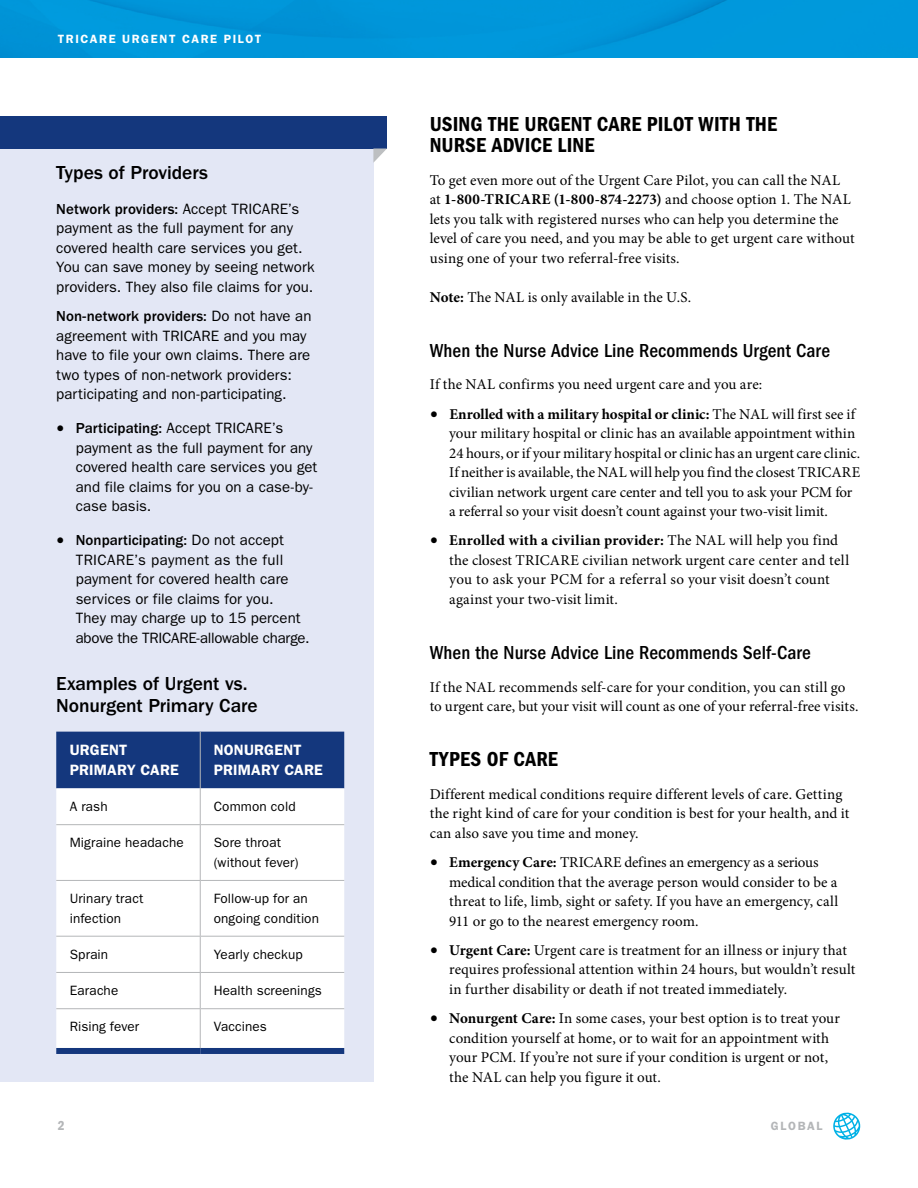
<style>
.page{position:relative;width:918px;height:1188px;background:#fff}
.page>*{position:absolute;margin:0;border:0;box-sizing:border-box;transform-origin:0 0}
.t1{font:21.75px "Minion Pro";color:#000}
.t2{font:21px/21px "ITC Franklin Gothic Std Dm Cd";letter-spacing:.005em;color:#000}
.t3{font:500 condensed 19.5px "ITC Franklin Gothic Std";letter-spacing:.005em;color:#000}
.t4{font:500 19.5px/22.5px "ITC Franklin Gothic Std";letter-spacing:-.005em;color:#000}
.t5{font:15px/19.5px "Minion Pro";color:#000}
.t6{font:15px/19.5px "ITC Franklin Gothic Std";letter-spacing:.005em;color:#000}
.t7{font:600 15px/19.5px "ITC Franklin Gothic Std";letter-spacing:.01em;color:#fff}
.t8{font:13.5px/19.5px "ITC Franklin Gothic Std";letter-spacing:.01em;color:#000}
.t9{font:13.5px "ITC Franklin Gothic Std Dm Cd";color:#b4b6b8}
.t10{font:600 12px "ITC Franklin Gothic Std";letter-spacing:.135em;color:#fff}
.t11{font:600 12px "ITC Franklin Gothic Std";letter-spacing:.135em;color:#b4b6b8}
.s1{font-weight:500}
.s2{font-weight:700}
</style>
<div class="page">
<div style="left:0;top:0;width:918px;height:58px;background:#0097db"></div>
<svg style="left:833px;top:1112px;width:27px;height:28px"></svg>
<div style="left:0;top:146px;width:373px;height:936px;background:#e3e7f5"></div>
<div style="left:0;top:116px;width:387px;height:32px;background:#14377d"></div>
<div style="left:56px;top:732px;width:288px;height:56px;background:#14377d"></div>
<div style="left:56px;top:788px;width:288px;height:260px;background:#fff"></div>
<div style="left:56px;top:1048px;width:144px;height:6px;background:#14377d"></div>
<div style="left:200px;top:1048px;width:144px;height:6px;background:#14377d"></div>
<hr style="left:200px;top:788px;width:1px;height:36px;background:#b4b6b8">
<hr style="left:56px;top:824px;width:144px;height:1px;background:#b4b6b8">
<hr style="left:200px;top:824px;width:144px;height:1px;background:#b4b6b8">
<hr style="left:200px;top:825px;width:1px;height:55px;background:#b4b6b8">
<hr style="left:56px;top:880px;width:144px;height:1px;background:#b4b6b8">
<hr style="left:200px;top:880px;width:144px;height:1px;background:#b4b6b8">
<hr style="left:200px;top:881px;width:1px;height:55px;background:#b4b6b8">
<hr style="left:56px;top:936px;width:144px;height:1px;background:#b4b6b8">
<hr style="left:200px;top:936px;width:144px;height:1px;background:#b4b6b8">
<hr style="left:200px;top:937px;width:1px;height:35px;background:#b4b6b8">
<hr style="left:56px;top:972px;width:144px;height:1px;background:#b4b6b8">
<hr style="left:200px;top:972px;width:144px;height:1px;background:#b4b6b8">
<hr style="left:200px;top:973px;width:1px;height:35px;background:#b4b6b8">
<hr style="left:56px;top:1008px;width:144px;height:1px;background:#b4b6b8">
<hr style="left:200px;top:1008px;width:144px;height:1px;background:#b4b6b8">
<hr style="left:200px;top:1009px;width:1px;height:39px;background:#b4b6b8">
<hr style="left:200px;top:732px;width:1px;height:56px;background:#b4b6b8">
<svg style="left:373px;top:148px;width:14px;height:15px"></svg>
<p class="t10" style="left:58px;top:32px;width:205px">TRICARE URGENT CARE PILOT</p>
<h2 class="t4" style="left:56px;top:162px;width:153px">Types of Providers</h2>
<p class="t6" style="left:56px;top:199px;width:260px"><span class="s1">Network providers:</span> Accept TRICARE’s payment as the full payment for any covered health care services you get.<br>You can save money by seeing network providers. They also file claims for you.</p>
<p class="t6" style="left:56px;top:306px;width:257px"><span class="s1">Non-network providers:</span> Do not have an agreement with TRICARE and you may have to file your own claims. There are two types of non-network providers: participating and non-participating.</p>
<p class="t1" style="left:56px;top:412px;width:10px">•</p>
<p class="t6" style="left:76px;top:418px;width:243px"><span class="s1">Participating:</span> Accept TRICARE’s payment as the full payment for any covered health care services you get and file claims for you on a case-by&shy;case basis.</p>
<p class="t1" style="left:56px;top:524px;width:10px">•</p>
<p class="t6" style="left:76px;top:531px;width:235px"><span class="s1">Nonparticipating:</span> Do not accept<br>TRICARE’s payment as the full payment for covered health care services or file claims for you.<br>They may charge up to 15 percent above the TRICARE-allowable charge.</p>
<h2 class="t4" style="left:56px;top:672px;width:203px">Examples of Urgent vs.<br>Nonurgent Primary Care</h2>
<p class="t7" style="left:70px;top:741px;width:111px">URGENT<br>PRIMARY CARE</p>
<p class="t7" style="left:214px;top:741px;width:111px">NONURGENT<br>PRIMARY CARE</p>
<p class="t8" style="left:70px;top:797px;width:39px">A rash</p>
<p class="t8" style="left:214px;top:797px;width:83px">Common cold</p>
<p class="t8" style="left:70px;top:833px;width:116px">Migraine headache</p>
<p class="t8" style="left:214px;top:833px;width:86px">Sore throat (without fever)</p>
<p class="t8" style="left:70px;top:889px;width:75px">Urinary tract infection</p>
<p class="t8" style="left:214px;top:889px;width:107px">Follow-up for an ongoing condition</p>
<p class="t8" style="left:70px;top:945px;width:40px">Sprain</p>
<p class="t8" style="left:214px;top:945px;width:90px">Yearly checkup</p>
<p class="t8" style="left:70px;top:981px;width:50px">Earache</p>
<p class="t8" style="left:214px;top:981px;width:110px">Health screenings</p>
<p class="t8" style="left:70px;top:1017px;width:71px">Rising fever</p>
<p class="t8" style="left:214px;top:1017px;width:55px">Vaccines</p>
<h2 class="t2" style="left:430px;top:114px;width:349px">USING THE URGENT CARE PILOT WITH THE<br>NURSE ADVICE LINE</h2>
<p class="t5" style="left:430px;top:170px;width:427px">To get even more out of the Urgent Care Pilot, you can call the NAL at <span class="s2">1-800-TRICARE (1-800-874-2273)</span> and choose option 1. The NAL lets you talk with registered nurses who can help you determine the level of care you need, and you may be able to get urgent care without using one of your two referral-free visits.</p>
<p class="t5" style="left:430px;top:287px;width:263px"><span class="s2">Note:</span> The NAL is only available in the U.S.</p>
<h3 class="t3" style="left:430px;top:339px;width:402px">When the Nurse Advice Line Recommends Urgent Care</h3>
<p class="t5" style="left:430px;top:375px;width:334px">If the NAL confirms you need urgent care and you are:</p>
<p class="t1" style="left:430px;top:397px;width:10px">•</p>
<p class="t5" style="left:449px;top:404px;width:413px"><span class="s2">Enrolled with a military hospital or clinic:</span> The NAL will first see if your military hospital or clinic has an available appointment within 24 hours, or if your military hospital or clinic has an urgent care clinic.<br>If neither is available, the NAL will help you find the closest TRICARE civilian network urgent care center and tell you to ask your PCM for a referral so your visit doesn’t count against your two-visit limit.</p>
<p class="t1" style="left:430px;top:524px;width:10px">•</p>
<p class="t5" style="left:449px;top:531px;width:402px"><span class="s2">Enrolled with a civilian provider:</span> The NAL will help you find the closest TRICARE civilian network urgent care center and tell you to ask your PCM for a referral so your visit doesn’t count against your two-visit limit.</p>
<h3 class="t3" style="left:430px;top:641px;width:383px">When the Nurse Advice Line Recommends Self-Care</h3>
<p class="t5" style="left:430px;top:677px;width:430px">If the NAL recommends self-care for your condition, you can still go to urgent care, but your visit will count as one of your referral-free visits.</p>
<h2 class="t2" style="left:430px;top:749px;width:130px">TYPES OF CARE</h2>
<p class="t5" style="left:430px;top:784px;width:421px">Different medical conditions require different levels of care. Getting the right kind of care for your condition is best for your health, and it can also save you time and money.</p>
<p class="t1" style="left:430px;top:845px;width:10px">•</p>
<p class="t5" style="left:449px;top:853px;width:390px"><span class="s2">Emergency Care:</span> TRICARE defines an emergency as a serious medical condition that the average person would consider to be a threat to life, limb, sight or safety. If you have an emergency, call 911 or go to the nearest emergency room.</p>
<p class="t1" style="left:430px;top:933px;width:10px">•</p>
<p class="t5" style="left:449px;top:940px;width:408px"><span class="s2">Urgent Care:</span> Urgent care is treatment for an illness or injury that requires professional attention within 24 hours, but wouldn’t result in further disability or death if not treated immediately.</p>
<p class="t1" style="left:430px;top:1001px;width:10px">•</p>
<p class="t5" style="left:449px;top:1009px;width:392px"><span class="s2">Nonurgent Care:</span> In some cases, your best option is to treat your condition yourself at home, or to wait for an appointment with your PCM. If you’re not sure if your condition is urgent or not, the NAL can help you figure it out.</p>
<p class="t9" style="left:58px;top:1118px;width:8px">2</p>
<p class="t11" style="left:771px;top:1119px;width:53px">GLOBAL</p>
</div>
